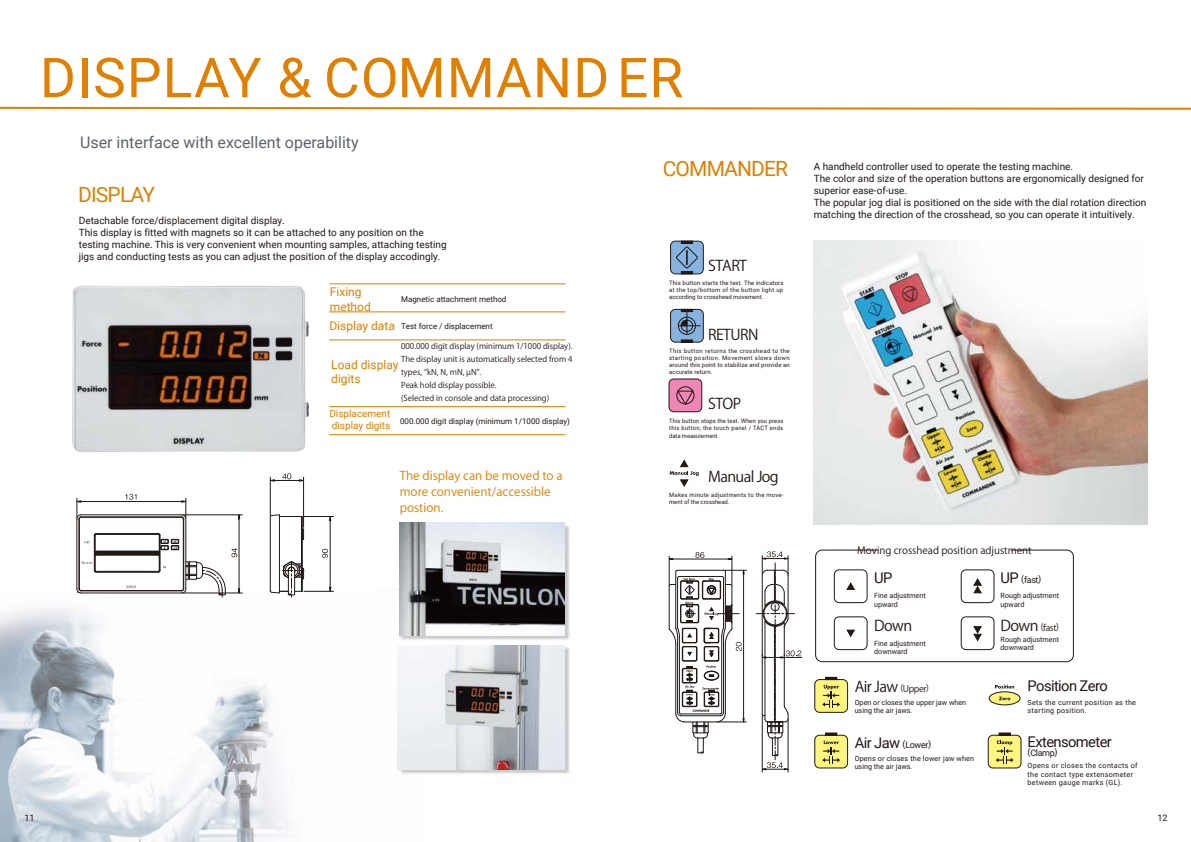
<style>
.page{position:relative;width:1191px;height:842px;background:#fff}
.page>*{position:absolute;margin:0;border:0;box-sizing:border-box;transform-origin:0 0}
.t1{font:55px "Roboto";letter-spacing:.02em;color:#e07f00}
.t2{font:21px "Roboto";letter-spacing:-.04em;color:#e07f00}
.t3{font:16px "Roboto";color:#5d626b}
.t4{font:14.7px "Koz Go Pr 6 N";letter-spacing:-.04em;color:#221815}
.t5{font:14.7px "Roboto";letter-spacing:-.04em;color:#221815}
.t6{font:12px/16px "Koz Go Pr 6 N";color:#e07f00}
.t7{font:12px/14.4px "Roboto";color:#e07f00}
.t8{font:10px/12px "Roboto";color:#221815}
.t9{font:10px "Koz Go Pr 6 N";color:#221815}
.t10{font:10px/12px "Roboto";color:#e07f00}
.t11{font:9px "Roboto";letter-spacing:-.04em;color:#221815}
.t12{font:9px "Koz Go Pr 6 N";letter-spacing:-.04em;color:#221815}
.t13{font:8px/13px "Koz Go Pr 6 N";color:#221815}
.t14{font:8px "Roboto";color:#221815}
.t15{font:7.2px/8.6px "Roboto";color:#221815}
.t16{font:7.2px/8.6px "Roboto";letter-spacing:.04em;color:#221815}
.t17{font:7.2px/8.6px "Roboto";letter-spacing:.02em;color:#221815}
.t18{font:6px/7.2px "Roboto";letter-spacing:.015em;color:#221815;text-align:justify}
.t19{font:6px/7.2px "Roboto";letter-spacing:.015em;color:#221815;text-align:justify;scale:.96 1}
.t20{font:6px/7.2px "Roboto";letter-spacing:.045em;color:#221815}
.s1{font-size:14.7px}
</style>
<div class="page">
<img style="left:0;top:588px;width:334px;height:254px">
<img style="left:813px;top:240px;width:334px;height:285px">
<img style="left:399px;top:522px;width:171px;height:90px">
<img style="left:397px;top:612px;width:173px;height:162px">
<hr style="left:183px;top:515px;width:59px;height:1px;background:#221815">
<hr style="left:183px;top:593px;width:59px;height:1px;background:#221815">
<hr style="left:270px;top:477px;width:1px;height:38px;background:#221815">
<hr style="left:303px;top:477px;width:1px;height:50px;background:#221815">
<svg style="left:270px;top:514px;width:63px;height:83px"></svg>
<svg style="left:269px;top:473px;width:36px;height:9px"></svg>
<svg style="left:74px;top:494px;width:166px;height:103px"></svg>
<hr style="left:762px;top:716px;width:1px;height:56px;background:#221815">
<hr style="left:788px;top:720px;width:1px;height:52px;background:#221815">
<svg style="left:668px;top:552px;width:78px;height:201px"></svg>
<svg style="left:756px;top:551px;width:46px;height:219px"></svg>
<img style="left:72px;top:285px;width:237px;height:167px">
<img style="left:399px;top:523px;width:166px;height:112px">
<svg style="left:0;top:106px;width:1191px;height:4px"></svg>
<hr style="left:329px;top:312px;width:236px;height:1px;background:#e07f00">
<hr style="left:329px;top:284px;width:236px;height:1px;background:#e07f00">
<hr style="left:329px;top:340px;width:236px;height:1px;background:#e07f00">
<hr style="left:329px;top:406px;width:236px;height:1px;background:#e07f00">
<hr style="left:329px;top:434px;width:236px;height:1px;background:#e07f00">
<img style="left:398px;top:645px;width:167px;height:124px">
<div style="left:815px;top:550px;width:258px;height:112px;border:1px solid #221815;border-radius:7px"></div>
<div style="left:878px;top:539px;width:132px;height:19px;background:#fff"></div>
<div style="left:670px;top:241px;width:33px;height:33px;background:#86b3e0;border-radius:5px"></div>
<div style="left:670px;top:241px;width:34px;height:33px;border:1px solid #221815;border-radius:5px"></div>
<svg style="left:675px;top:241px;width:23px;height:33px"></svg>
<div style="left:670px;top:309px;width:33px;height:33px;background:#86b3e0;border-radius:5px"></div>
<div style="left:670px;top:309px;width:34px;height:34px;border:1px solid #221815;border-radius:5px"></div>
<div style="left:678px;top:317px;width:18px;height:18px;border:1px solid #221815;border-radius:50%"></div>
<svg style="left:677px;top:309px;width:23px;height:25px"></svg>
<svg style="left:681px;top:340px;width:11px;height:2px"></svg>
<div style="left:669px;top:379px;width:33px;height:33px;background:#ee87b4;border-radius:5px"></div>
<div style="left:668px;top:379px;width:34px;height:33px;border:1px solid #221815;border-radius:5px"></div>
<div style="left:676px;top:386px;width:18px;height:18px;border:1px solid #221815;border-radius:50%"></div>
<svg style="left:676px;top:390px;width:18px;height:15px"></svg>
<svg style="left:669px;top:460px;width:29px;height:26px"></svg>
<svg style="left:847px;top:583px;width:7px;height:6px"></svg>
<div style="left:834px;top:569px;width:33px;height:34px;border:1px solid #221815;border-radius:5px"></div>
<svg style="left:847px;top:630px;width:7px;height:6px"></svg>
<div style="left:834px;top:616px;width:33px;height:34px;border:1px solid #221815;border-radius:5px"></div>
<div style="left:814px;top:679px;width:33px;height:33px;background:#fff67f;border-radius:5px"></div>
<div style="left:814px;top:679px;width:34px;height:34px;border:1px solid #221815;border-radius:5px"></div>
<svg style="left:822px;top:677px;width:18px;height:31px"></svg>
<div style="left:814px;top:735px;width:33px;height:33px;background:#fff67f;border-radius:5px"></div>
<div style="left:814px;top:735px;width:34px;height:33px;border:1px solid #221815;border-radius:5px"></div>
<svg style="left:822px;top:733px;width:18px;height:31px"></svg>
<svg style="left:974px;top:579px;width:7px;height:14px"></svg>
<div style="left:960px;top:569px;width:34px;height:34px;border:1px solid #221815;border-radius:5px"></div>
<svg style="left:974px;top:626px;width:7px;height:15px"></svg>
<div style="left:960px;top:616px;width:34px;height:34px;border:1px solid #221815;border-radius:5px"></div>
<svg style="left:989px;top:692px;width:31px;height:13px"></svg>
<div style="left:988px;top:691px;width:32px;height:14px;border:1px solid #221815;border-radius:50%"></div>
<svg style="left:995px;top:685px;width:19px;height:3px"></svg>
<svg style="left:998px;top:697px;width:12px;height:3px"></svg>
<div style="left:988px;top:735px;width:33px;height:33px;background:#fff67f;border-radius:5px"></div>
<div style="left:987px;top:735px;width:34px;height:33px;border:1px solid #221815;border-radius:5px"></div>
<svg style="left:995px;top:733px;width:18px;height:31px"></svg>
<h1 class="t1" style="left:40px;top:39px;width:645px">DISPLAY &amp; COMMANDER</h1>
<h3 class="t3" style="left:80px;top:131px;width:280px">User interface with excellent operability</h3>
<h2 class="t2" style="left:78px;top:179px;width:79px">DISPLAY</h2>
<p class="t8" style="left:79px;top:214px;width:369px">Detachable force/displacement digital display.<br>This display is fitted with magnets so it can be attached to any position on the testing machine. This is very convenient when mounting samples, attaching testing jigs and conducting tests as you can adjust the position of the display accodingly.</p>
<p class="t7" style="left:330px;top:284px;width:43px">Fixing method</p>
<p class="t14" style="left:401px;top:293px;width:107px">Magnetic attachment method</p>
<p class="t14" style="left:401px;top:320px;width:93px">Test force / displacement</p>
<p class="t13" style="left:401px;top:340px;width:173px">000.000 digit display (minimum 1/1000 display).<br>The display unit is automatically selected from 4 types, “kN, N, mN, µN".<br>Peak hold display possible.<br>(Selected in console and data processing)</p>
<p class="t14" style="left:400px;top:415px;width:171px">000.000 digit display (minimum 1/1000 display)</p>
<p class="t7" style="left:329px;top:318px;width:67px">Display data</p>
<p class="t7" style="left:331px;top:357px;width:69px">Load display digits</p>
<p class="t10" style="left:329px;top:407px;width:63px">Displacement display digits</p>
<p class="t6" style="left:400px;top:468px;width:164px">The display can be moved to a more convenient/accessible postion.</p>
<h2 class="t2" style="left:663px;top:154px;width:127px">COMMANDER</h2>
<h3 class="t4" style="left:708px;top:258px;width:40px">START</h3>
<p class="t18" style="left:669px;top:279px;width:116px">This button starts the test. The indicators at the top/bottom of the button light up according to crosshead movement.</p>
<h3 class="t4" style="left:708px;top:326px;width:52px">RETURN</h3>
<p class="t18" style="left:669px;top:347px;width:122px">This button returns the crosshead to the starting position. Movement slows down around this point to stabilize and provide an accurate return.</p>
<h3 class="t4" style="left:708px;top:396px;width:35px">STOP</h3>
<p class="t19" style="left:669px;top:417px;width:121px">This button stops the test. When you press this button, the touch panel / TACT ends data measurement.</p>
<h3 class="t4" style="left:708px;top:468px;width:72px">Manual Jog</h3>
<p class="t20" style="left:669px;top:491px;width:116px">Makes minute adjustments to the move&shy;ment of the crosshead.</p>
<p class="t8" style="left:813px;top:160px;width:334px">A handheld controller used to operate the testing machine.<br>The color and size of the operation buttons are ergonomically designed for superior ease-of-use.<br>The popular jog dial is positioned on the side with the dial rotation direction matching the direction of the crosshead, so you can operate it intuitively.</p>
<p class="t9" style="left:857px;top:545px;width:176px">Moving crosshead position adjustment</p>
<h3 class="t5" style="left:874px;top:568px;width:20px">UP</h3>
<p class="t11" style="left:1000px;top:574px;width:42px"><span class="s1">UP</span> (fast)</p>
<p class="t15" style="left:874px;top:591px;width:53px">Fine adjustment upward</p>
<p class="t15" style="left:1000px;top:591px;width:60px">Rough adjustment upward</p>
<h3 class="t4" style="left:874px;top:617px;width:39px">Down</h3>
<p class="t12" style="left:1000px;top:622px;width:60px"><span class="s1">Down</span> (fast)</p>
<p class="t15" style="left:874px;top:638px;width:53px">Fine adjustment downward</p>
<p class="t15" style="left:1000px;top:634px;width:60px">Rough adjustment downward</p>
<p class="t12" style="left:854px;top:684px;width:76px"><span class="s1">Air Jaw</span> (Upper)</p>
<h3 class="t5" style="left:1027px;top:676px;width:82px">Position Zero</h3>
<p class="t15" style="left:854px;top:697px;width:113px">Open or closes the upper jaw when using the air jaws.</p>
<p class="t16" style="left:1027px;top:697px;width:110px">Sets the current position as the starting position.</p>
<p class="t11" style="left:854px;top:738px;width:78px"><span class="s1">Air Jaw</span> (Lower)</p>
<p class="t17" style="left:854px;top:753px;width:121px">Opens or closes the lower jaw when using the air jaws.</p>
<h3 class="t5" style="left:1027px;top:731px;width:86px">Extensometer</h3>
<p class="t11" style="left:1027px;top:746px;width:31px">(Clamp)</p>
<p class="t16" style="left:1027px;top:761px;width:112px">Opens or closes the contacts of the contact type extensometer between gauge marks (GL).</p>
<p class="t11" style="left:24px;top:812px;width:12px">11</p>
<p class="t11" style="left:1157px;top:812px;width:12px">12</p>
</div>
